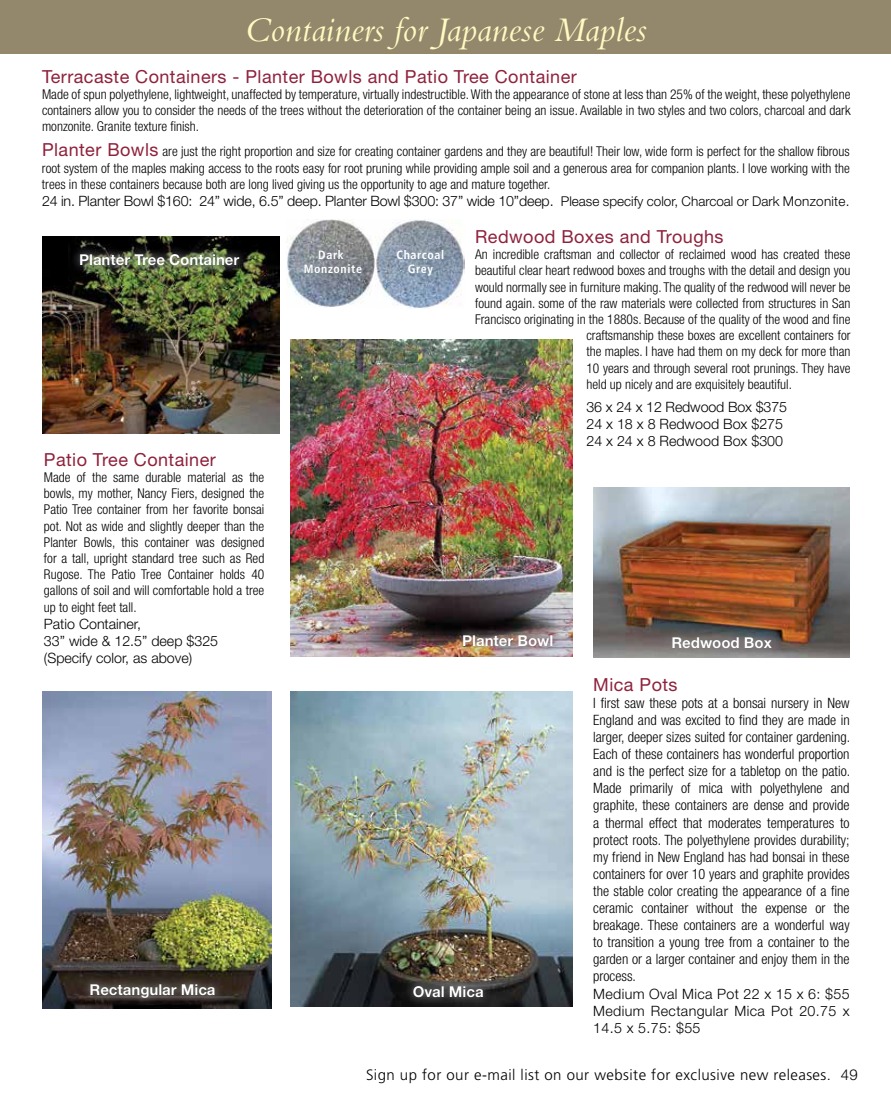
<style>
.page{position:relative;width:891px;height:1107px;background:#fff}
.page>*{position:absolute;margin:0;border:0;box-sizing:border-box;transform-origin:0 0}
.t1{font:italic 36px "Bembo";color:#fffac2}
.t2{font:18px "Helvetica Neue";letter-spacing:.025em;color:#8f213c}
.t3{font:700 15px "Helvetica Neue";color:#fff}
.t4{font:300 15px "Frutiger";letter-spacing:.03em;color:#000}
.t5{font:300 condensed 14.25px/17.1px "Helvetica Neue";color:#000;text-align:justify}
.t6{font:300 14.25px/17.1px "Helvetica Neue";color:#000}
.t7{font:300 condensed 13.5px/16.2px "Helvetica Neue";color:#000;text-align:justify}
.t8{font:700 condensed 12px/14.4px "Frutiger";letter-spacing:.05em;color:#fff;text-align:center}
.s1{font-weight:400;font-stretch:normal;font-size:18px;color:#8f213c}
.s2{font-size:13.5px}
.s3{font-family:"Helvetica Neue"}
</style>
<div class="page">
<img style="left:593px;top:488px;width:257px;height:170px">
<img style="left:42px;top:691px;width:229px;height:317px">
<img style="left:290px;top:691px;width:283px;height:316px">
<img style="left:42px;top:236px;width:238px;height:198px">
<img style="left:290px;top:340px;width:283px;height:317px">
<img style="left:287px;top:220px;width:89px;height:87px">
<img style="left:376px;top:220px;width:89px;height:89px">
<div style="left:637px;top:624px;width:168px;height:36px;background:#fff;opacity:.75"></div>
<div style="left:423px;top:622px;width:168px;height:35px;background:#fff;opacity:.75"></div>
<div style="left:52px;top:241px;width:212px;height:36px;background:#fff;opacity:.75"></div>
<div style="left:81px;top:975px;width:143px;height:32px;background:#fff;opacity:.75"></div>
<div style="left:45px;top:970px;width:213px;height:36px;background:#fff;opacity:.75"></div>
<div style="left:364px;top:972px;width:168px;height:36px;background:#fff;opacity:.75"></div>
<div style="left:0;top:0;width:891px;height:54px;background:#93886c"></div>
<h1 class="t1" style="left:244px;top:9px;width:404px">Containers for Japanese Maples</h1>
<h2 class="t2" style="left:42px;top:66px;width:536px">Terracaste Containers - Planter Bowls and Patio Tree Container</h2>
<p class="t7" style="left:42px;top:86px;width:810px">Made of spun polyethylene, lightweight, unaffected by temperature, virtually indestructible. With the appearance of stone at less than 25% of the weight, these polyethylene containers allow you to consider the needs of the trees without the deterioration of the container being an issue. Available in two styles and two colors, charcoal and dark monzonite. Granite texture finish.</p>
<p class="t7" style="left:42px;top:143px;width:809px"><span class="s1">Planter Bowls</span> are just the right proportion and size for creating container gardens and they are beautiful! Their low, wide form is perfect for the shallow fibrous root system of the maples making access to the roots easy for root pruning while providing ample soil and a generous area for companion plants. I love working with the trees in these containers because both are long lived giving us the opportunity to age and mature together.</p>
<p class="t6" style="left:42px;top:192px;width:809px">24 in. Planter Bowl $160: 24” wide, 6.5” deep. Planter Bowl $300: 37” wide 10”deep. <span class="s2">Please specify color, Charcoal or Dark Monzonite.</span></p>
<p class="t3" style="left:79px;top:251px;width:162px">Planter Tree Container</p>
<h2 class="t2" style="left:44px;top:449px;width:173px">Patio Tree Container</h2>
<p class="t7" style="left:44px;top:469px;width:222px">Made of the same durable material as the bowls, my mother, Nancy Fiers, designed the Patio Tree container from her favorite bonsai pot. Not as wide and slightly deeper than the Planter Bowls, this container was designed for a tall, upright standard tree such as Red Rugose. The Patio Tree Container holds 40 gallons of soil and will comfortable hold a tree up to eight feet tall.</p>
<p class="t6" style="left:44px;top:615px;width:176px">Patio Container,<br>33” wide &amp; 12.5” deep $325 (Specify color, as above)</p>
<p class="t8" style="left:304px;top:248px;width:60px">Dark<br>Monzonite</p>
<p class="t8" style="left:396px;top:248px;width:49px">Charcoal<br>Grey</p>
<h2 class="t2" style="left:475px;top:226px;width:250px">Redwood Boxes and Troughs</h2>
<p class="t7" style="left:475px;top:246px;width:377px">An incredible craftsman and collector of reclaimed wood has created these</p>
<p class="t7" style="left:475px;top:263px;width:377px">beautiful clear heart redwood boxes and troughs with the detail and design you</p>
<p class="t7" style="left:475px;top:279px;width:377px">would normally see in furniture making. The quality of the redwood will never be</p>
<p class="t7" style="left:475px;top:295px;width:377px">found again. some of the raw materials were collected from structures in San</p>
<p class="t7" style="left:475px;top:311px;width:377px">Francisco originating in the 1880s. Because of the quality of the wood and fine</p>
<p class="t7" style="left:586px;top:327px;width:266px">craftsmanship these boxes are excellent containers for</p>
<p class="t7" style="left:586px;top:344px;width:266px">the maples. I have had them on my deck for more than</p>
<p class="t7" style="left:586px;top:360px;width:266px">10 years and through several root prunings. They have</p>
<p class="t7" style="left:586px;top:376px;width:207px">held up nicely and are exquisitely beautiful.</p>
<p class="t6" style="left:586px;top:398px;width:202px">36 x 24 x 12 Redwood Box $375<br>24 x 18 x 8 Redwood Box $275<br>24 x 24 x 8 Redwood Box $300</p>
<p class="t3" style="left:462px;top:632px;width:93px">Planter Bowl</p>
<p class="t3" style="left:671px;top:634px;width:102px">Redwood Box</p>
<p class="t3" style="left:90px;top:980px;width:128px">Rectangular Mica</p>
<p class="t3" style="left:413px;top:982px;width:72px">Oval Mica</p>
<h2 class="t2" style="left:593px;top:674px;width:86px">Mica Pots</h2>
<p class="t5" style="left:593px;top:694px;width:258px">I first saw these pots at a bonsai nursery in New England and was excited to find they are made in larger, deeper sizes suited for container gardening.<br>Each of these containers has wonderful proportion and is the perfect size for a tabletop on the patio.<br>Made primarily of mica with polyethylene and graphite, these containers are dense and provide a thermal effect that moderates temperatures to protect roots. The polyethylene provides durability; my friend in New England has had bonsai in these containers for over 10 years and graphite provides the stable color creating the appearance of a fine ceramic container without the expense or the breakage. These containers are a wonderful way to transition a young tree from a container to the garden or a larger container and enjoy them in the process.</p>
<p class="t6" style="left:593px;top:985px;width:258px;text-align:justify">Medium Oval Mica Pot 22 x 15 x 6: $55<br>Medium Rectangular Mica Pot 20.75 x 14.5 x 5.75: $55</p>
<p class="t4" style="left:366px;top:1067px;width:493px">Sign up for our e-mail list on our website for exclusive new releases. <span class="s3">49</span></p>
</div>
